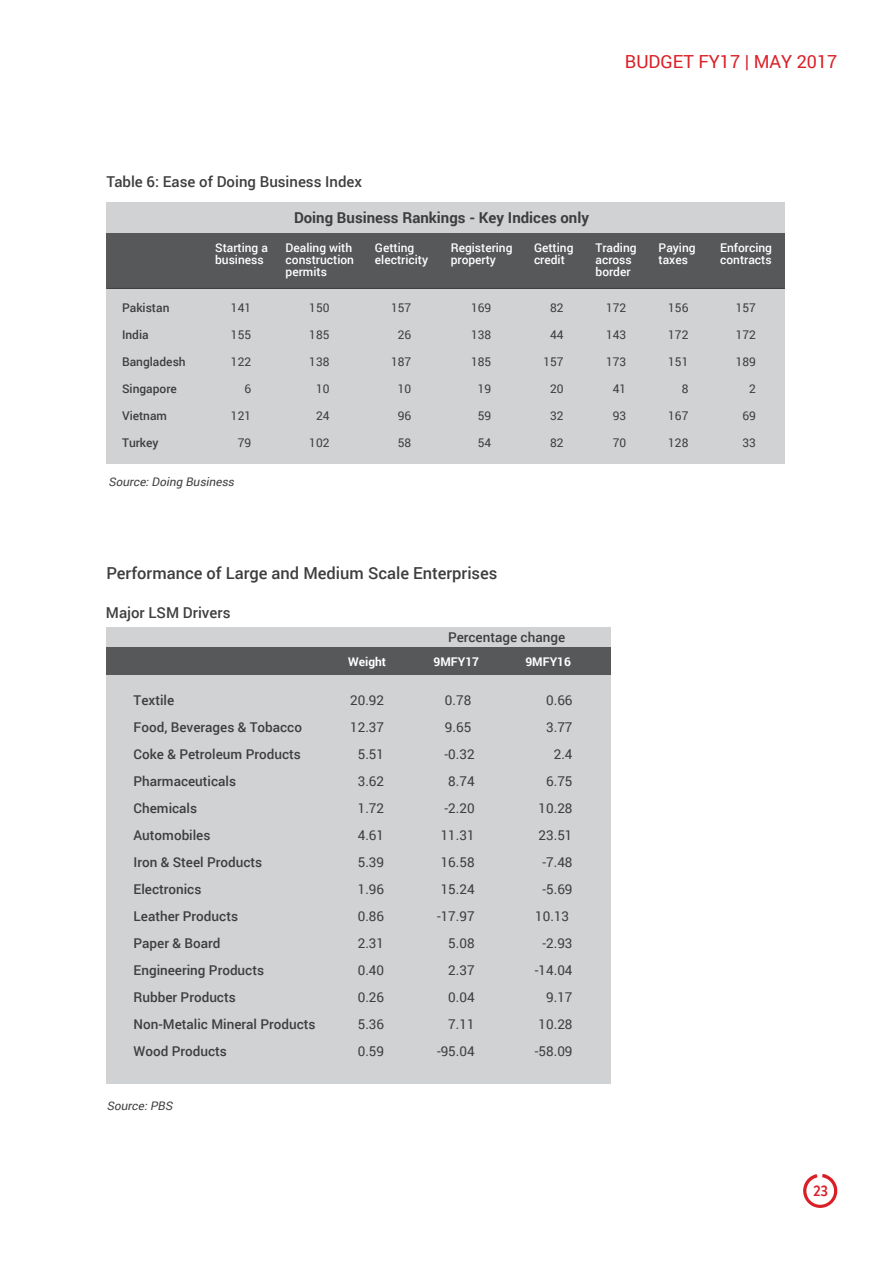
<style>
.page{position:relative;width:894px;height:1263px;background:#fff}
.page>*{position:absolute;margin:0;border:0;box-sizing:border-box;transform-origin:0 0}
.t1{font:18px "Roboto";color:#da1f26}
.t2{font:500 16.5px "Roboto";color:#3e3e3f}
.t3{font:500 15px "Roboto";color:#3e3e3f}
.t4{font:700 15px "Roboto";color:#3e3e3f}
.t5{font:15px "Enso";color:#da1f26;scale:.96 1}
.t6{font:500 13.5px/27px "Roboto";color:#3e3e3f}
.t7{font:13.5px/27px "Roboto";color:#3e3e3f;text-align:right}
.t8{font:500 12px/12px "Roboto";color:#fff}
.t9{font:12px "Roboto";color:#3e3e3f}
.t10{font:500 12px "Roboto";color:#3e3e3f}
.t11{font:700 12px "Roboto";color:#fff}
.t12{font:italic 11.85px "Roboto";color:#3e3e3f}
</style>
<div class="page">
<svg style="left:803px;top:1174px;width:34px;height:34px"></svg>
<div style="left:106px;top:203px;width:678px;height:261px;background:#d1d2d4"></div>
<div style="left:106px;top:233px;width:678px;height:55px;background:#57585a"></div>
<hr style="left:107px;top:288px;width:677px;height:1px;background:#3e3e3f">
<div style="left:106px;top:627px;width:504px;height:456px;background:#d1d2d4"></div>
<div style="left:106px;top:647px;width:504px;height:28px;background:#57585a"></div>
<h1 class="t1" style="left:625px;top:49px;width:214px">BUDGET FY17 | MAY 2017</h1>
<p class="t3" style="left:106px;top:171px;width:257px">Table 6: Ease of Doing Business Index</p>
<p class="t4" style="left:294px;top:207px;width:296px">Doing Business Rankings - Key Indices only</p>
<p class="t8" style="left:215px;top:242px;width:54px">Starting a business</p>
<p class="t10" style="left:122px;top:300px;width:49px">Pakistan</p>
<p class="t10" style="left:122px;top:327px;width:28px">India</p>
<p class="t10" style="left:122px;top:354px;width:65px">Bangladesh</p>
<p class="t10" style="left:122px;top:381px;width:56px">Singapore</p>
<p class="t10" style="left:122px;top:408px;width:47px">Vietnam</p>
<p class="t10" style="left:122px;top:435px;width:38px">Turkey</p>
<p class="t9" style="left:231px;top:300px;width:22px">141</p>
<p class="t9" style="left:231px;top:327px;width:22px">155</p>
<p class="t9" style="left:231px;top:354px;width:22px">122</p>
<p class="t9" style="left:244px;top:381px;width:8px">6</p>
<p class="t9" style="left:231px;top:408px;width:22px">121</p>
<p class="t9" style="left:238px;top:435px;width:15px">79</p>
<p class="t12" style="left:108px;top:473px;width:130px">Source:Doing Business</p>
<p class="t8" style="left:286px;top:242px;width:70px">Dealing with construction permits</p>
<p class="t8" style="left:375px;top:242px;width:55px">Getting electricity</p>
<p class="t8" style="left:450px;top:242px;width:63px">Registering property</p>
<p class="t8" style="left:534px;top:242px;width:41px">Getting credit</p>
<p class="t8" style="left:595px;top:242px;width:43px">Trading across border</p>
<p class="t8" style="left:658px;top:242px;width:39px">Paying taxes</p>
<p class="t8" style="left:720px;top:242px;width:53px">Enforcing contracts</p>
<p class="t9" style="left:309px;top:300px;width:22px">150</p>
<p class="t9" style="left:309px;top:327px;width:22px">185</p>
<p class="t9" style="left:309px;top:354px;width:22px">138</p>
<p class="t9" style="left:316px;top:381px;width:15px">10</p>
<p class="t9" style="left:316px;top:408px;width:15px">24</p>
<p class="t9" style="left:309px;top:435px;width:22px">102</p>
<p class="t9" style="left:471px;top:300px;width:22px">169</p>
<p class="t9" style="left:471px;top:327px;width:22px">138</p>
<p class="t9" style="left:471px;top:354px;width:22px">185</p>
<p class="t9" style="left:478px;top:381px;width:15px">19</p>
<p class="t9" style="left:478px;top:408px;width:15px">59</p>
<p class="t9" style="left:478px;top:435px;width:15px">54</p>
<p class="t9" style="left:550px;top:300px;width:15px">82</p>
<p class="t9" style="left:550px;top:327px;width:15px">44</p>
<p class="t9" style="left:543px;top:354px;width:22px">157</p>
<p class="t9" style="left:550px;top:381px;width:15px">20</p>
<p class="t9" style="left:550px;top:408px;width:15px">32</p>
<p class="t9" style="left:550px;top:435px;width:15px">82</p>
<p class="t9" style="left:606px;top:300px;width:22px">172</p>
<p class="t9" style="left:606px;top:327px;width:22px">143</p>
<p class="t9" style="left:606px;top:354px;width:22px">173</p>
<p class="t9" style="left:612px;top:381px;width:15px">41</p>
<p class="t9" style="left:612px;top:408px;width:15px">93</p>
<p class="t9" style="left:612px;top:435px;width:15px">70</p>
<p class="t9" style="left:668px;top:300px;width:22px">156</p>
<p class="t9" style="left:668px;top:327px;width:22px">172</p>
<p class="t9" style="left:668px;top:354px;width:22px">151</p>
<p class="t9" style="left:681px;top:381px;width:8px">8</p>
<p class="t9" style="left:668px;top:408px;width:22px">167</p>
<p class="t9" style="left:668px;top:435px;width:22px">128</p>
<p class="t9" style="left:391px;top:300px;width:22px">157</p>
<p class="t9" style="left:398px;top:327px;width:15px">26</p>
<p class="t9" style="left:391px;top:354px;width:22px">187</p>
<p class="t9" style="left:398px;top:381px;width:15px">10</p>
<p class="t9" style="left:398px;top:408px;width:15px">96</p>
<p class="t9" style="left:398px;top:435px;width:15px">58</p>
<p class="t9" style="left:735px;top:300px;width:22px">157</p>
<p class="t9" style="left:735px;top:327px;width:22px">172</p>
<p class="t9" style="left:735px;top:354px;width:22px">189</p>
<p class="t9" style="left:749px;top:381px;width:8px">2</p>
<p class="t9" style="left:742px;top:408px;width:15px">69</p>
<p class="t9" style="left:742px;top:435px;width:15px">33</p>
<p class="t2" style="left:106px;top:561px;width:392px">Performance of Large and Medium Scale Enterprises</p>
<p class="t3" style="left:106px;top:602px;width:126px">Major LSM Drivers</p>
<p class="t6" style="left:448px;top:623px;width:119px">Percentage change</p>
<p class="t11" style="left:348px;top:653px;width:39px">Weight</p>
<p class="t11" style="left:433px;top:653px;width:47px">9MFY17</p>
<p class="t11" style="left:525px;top:653px;width:47px">9MFY16</p>
<p class="t6" style="left:134px;top:686px;width:183px">Textile<br>Food, Beverages &amp; Tobacco<br>Coke &amp; Petroleum Products<br>Pharmaceuticals<br>Chemicals<br>Automobiles<br>Iron &amp; Steel Products<br>Electronics<br>Leather Products<br>Paper &amp; Board<br>Engineering Products<br>Rubber Products<br>Non-Metalic Mineral Products<br>Wood Products</p>
<p class="t7" style="left:350px;top:686px;width:36px;text-align:center">20.92<br>12.37<br>5.51<br>3.62<br>1.72<br>4.61<br>5.39<br>1.96<br>0.86<br>2.31<br>0.40<br>0.26<br>5.36<br>0.59</p>
<p class="t12" style="left:107px;top:1097px;width:70px">Source:PBS</p>
<p class="t7" style="left:437px;top:686px;width:39px">0.78<br>9.65 -0.32<br>8.74 -2.20<br>11.31<br>16.58<br>15.24 -17.97<br>5.08<br>2.37<br>0.04<br>7.11 -95.04</p>
<p class="t7" style="left:535px;top:686px;width:39px">0.66<br>3.77<br>2.4<br>6.75<br>10.28<br>23.51 -7.48 -5.69<br>10.13 -2.93 -14.04<br>9.17<br>10.28 -58.09</p>
<p class="t5" style="left:813px;top:1179px;width:17px">23</p>
</div>
